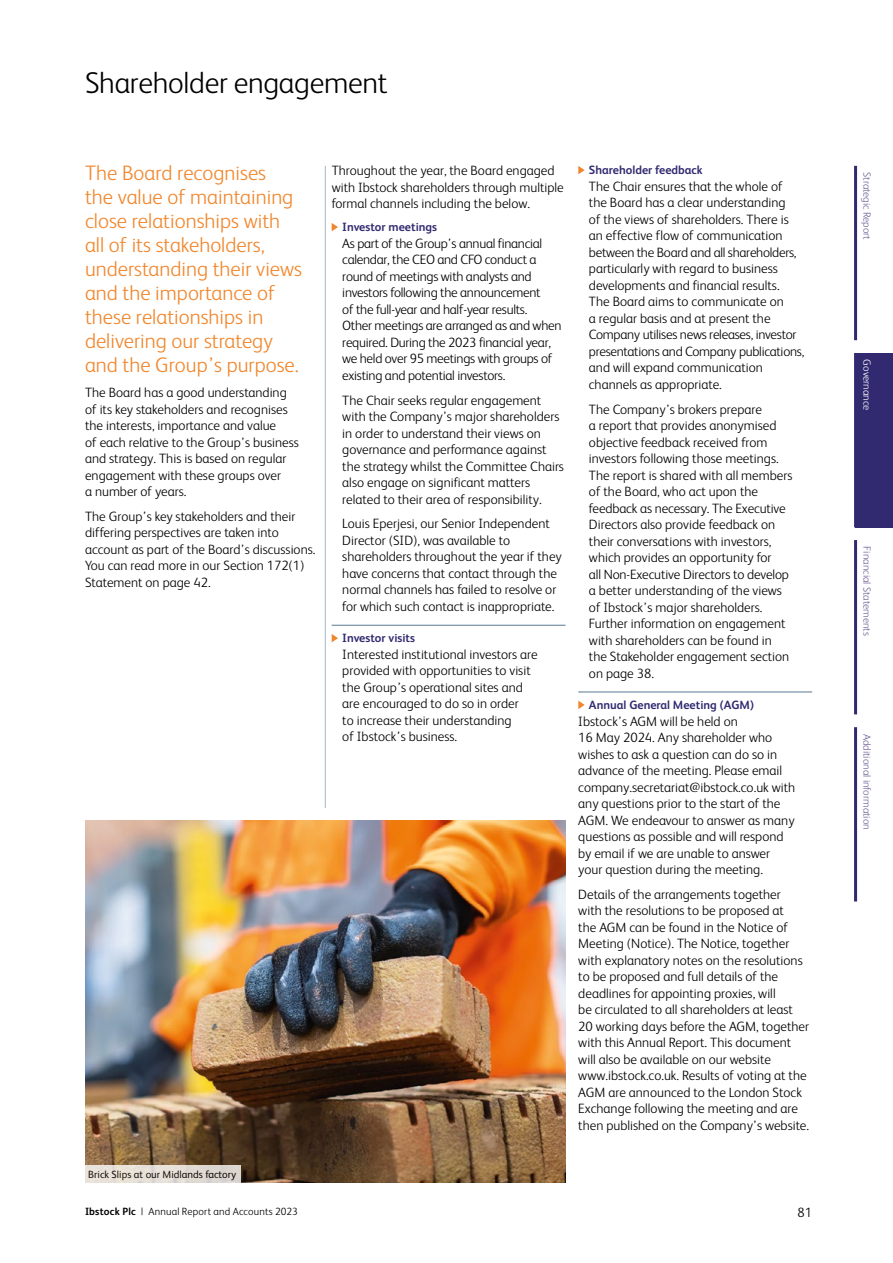
<style>
.page{position:relative;width:893px;height:1263px;background:#fff}
.page>*{position:absolute;margin:0;border:0;box-sizing:border-box;transform-origin:0 0}
.t1{font:300 30px "FS Albert";letter-spacing:-.01em;color:#000}
.t2{font:300 21px/24px "FS Albert";color:#f1872d}
.t3{font:300 13.5px/16.5px "FS Albert";color:#000}
.t4{font:300 13.5px/16.5px "FS Albert";letter-spacing:-.02em;color:#000}
.t5{font:700 12px "FS Albert";color:#312a70}
.t6{font:300 10.5px "FS Albert";color:#736399}
.t7{font:300 10.5px "FS Albert";letter-spacing:.02em;color:#000}
.t8{font:10.5px "FS Albert";color:#000}
.t9{font:300 10.5px "FS Albert";color:#fff}
.s1{font-weight:700}
</style>
<div class="page">
<img style="left:85px;top:821px;width:481px;height:361px">
<hr style="left:332px;top:625px;width:234px;height:1px;background:#587991">
<svg style="left:332px;top:223px;width:6px;height:8px"></svg>
<svg style="left:332px;top:634px;width:6px;height:8px"></svg>
<hr style="left:578px;top:692px;width:234px;height:1px;background:#587991">
<svg style="left:578px;top:166px;width:7px;height:8px"></svg>
<svg style="left:578px;top:701px;width:7px;height:8px"></svg>
<hr style="left:325px;top:166px;width:1px;height:642px;background:#a7b6c6">
<div style="left:84px;top:1166px;width:157px;height:17px;background:linear-gradient(to right,#ede6dc,#dad5d0)"></div>
<hr style="left:854px;top:727px;width:3px;height:174px;background:#312a70">
<hr style="left:854px;top:540px;width:3px;height:174px;background:#312a70">
<div style="left:855px;top:353px;width:38px;height:174px;background:#312a70"></div>
<hr style="left:854px;top:353px;width:3px;height:174px;background:#312a70">
<hr style="left:854px;top:166px;width:3px;height:174px;background:#312a70">
<h1 class="t1" style="left:85px;top:63px;width:304px">Shareholder engagement</h1>
<h2 class="t2" style="left:85px;top:160px;width:219px">The Board recognises<br>the value of maintaining close relationships with all of its stakeholders, understanding their views and the importance of these relationships in delivering our strategy and the Group’s purpose.</h2>
<p class="t3" style="left:85px;top:384px;width:215px">The Board has a good understanding of its key stakeholders and recognises the interests, importance and value<br>of each relative to the Group’s business and strategy. This is based on regular engagement with these groups over<br>a number of years.</p>
<p class="t3" style="left:85px;top:507px;width:232px">The Group’s key stakeholders and their differing perspectives are taken into account as part of the Board’s discussions.<br>You can read more in our Section 172(1)<br>Statement on page 42.</p>
<p class="t3" style="left:332px;top:162px;width:234px">Throughout the year, the Board engaged with Ibstock shareholders through multiple formal channels including the below.</p>
<p class="t5" style="left:342px;top:219px;width:96px">Investor meetings</p>
<p class="t4" style="left:342px;top:234px;width:221px">As part of the Group’s annual financial calendar, the CEO and CFO conduct a round of meetings with analysts and investors following the announcement<br>of the full-year and half-year results.<br>Other meetings are arranged as and when required. During the 2023 financial year, we held over 95 meetings with groups of existing and potential investors.</p>
<p class="t3" style="left:342px;top:391px;width:223px">The Chair seeks regular engagement with the Company’s major shareholders in order to understand their views on governance and performance against the strategy whilst the Committee Chairs also engage on significant matters related to their area of responsibility.</p>
<p class="t3" style="left:342px;top:515px;width:221px">Louis Eperjesi, our Senior Independent Director (SID), was available to shareholders throughout the year if they have concerns that contact through the normal channels has failed to resolve or for which such contact is inappropriate.</p>
<p class="t5" style="left:342px;top:630px;width:74px">Investor visits</p>
<p class="t3" style="left:342px;top:645px;width:197px">Interested institutional investors are provided with opportunities to visit the Group’s operational sites and are encouraged to do so in order<br>to increase their understanding<br>of Ibstock’s business.</p>
<p class="t5" style="left:589px;top:162px;width:115px">Shareholder feedback</p>
<p class="t3" style="left:589px;top:177px;width:217px">The Chair ensures that the whole of<br>the Board has a clear understanding<br>of the views of shareholders. There is an effective flow of communication between the Board and all shareholders, particularly with regard to business developments and financial results.<br>The Board aims to communicate on<br>a regular basis and at present the Company utilises news releases, investor presentations and Company publications, and will expand communication channels as appropriate.</p>
<p class="t3" style="left:589px;top:400px;width:205px">The Company’s brokers prepare<br>a report that provides anonymised objective feedback received from investors following those meetings.<br>The report is shared with all members of the Board, who act upon the feedback as necessary. The Executive Directors also provide feedback on their conversations with investors, which provides an opportunity for<br>all Non-Executive Directors to develop a better understanding of the views of Ibstock’s major shareholders.<br>Further information on engagement with shareholders can be found in the Stakeholder engagement section on page 38.</p>
<p class="t5" style="left:589px;top:697px;width:167px">Annual General Meeting (AGM)</p>
<p class="t3" style="left:578px;top:712px;width:218px">Ibstock’s AGM will be held on<br>16 May 2024. Any shareholder who wishes to ask a question can do so in advance of the meeting. Please email company.secretariat@ibstock.co.uk with any questions prior to the start of the AGM. We endeavour to answer as many questions as possible and will respond by email if we are unable to answer your question during the meeting.</p>
<p class="t3" style="left:578px;top:885px;width:232px">Details of the arrangements together<br>with the resolutions to be proposed at<br>the AGM can be found in the Notice of Meeting (Notice). The Notice, together with explanatory notes on the resolutions to be proposed and full details of the deadlines for appointing proxies, will<br>be circulated to all shareholders at least 20 working days before the AGM, together with this Annual Report. This document will also be available on our website www.ibstock.co.uk. Results of voting at the AGM are announced to the London Stock Exchange following the meeting and are then published on the Company’s website.</p>
<p class="t8" style="left:88px;top:1168px;width:150px">Brick Slips at our Midlands factory</p>
<p class="t7" style="left:85px;top:1204px;width:214px"><span class="s1">Ibstock Plc</span> | Annual Report and Accounts 2023</p>
<p class="t3" style="left:798px;top:1203px;width:16px">81</p>
<p class="t6" style="left:874px;top:172px;width:69px;rotate:90deg">Strategic Report</p>
<p class="t9" style="left:874px;top:359px;width:52px;rotate:90deg">Governance</p>
<p class="t6" style="left:874px;top:546px;width:91px;rotate:90deg">Financial Statements</p>
<p class="t6" style="left:874px;top:733px;width:98px;rotate:90deg">Additional information</p>
</div>
